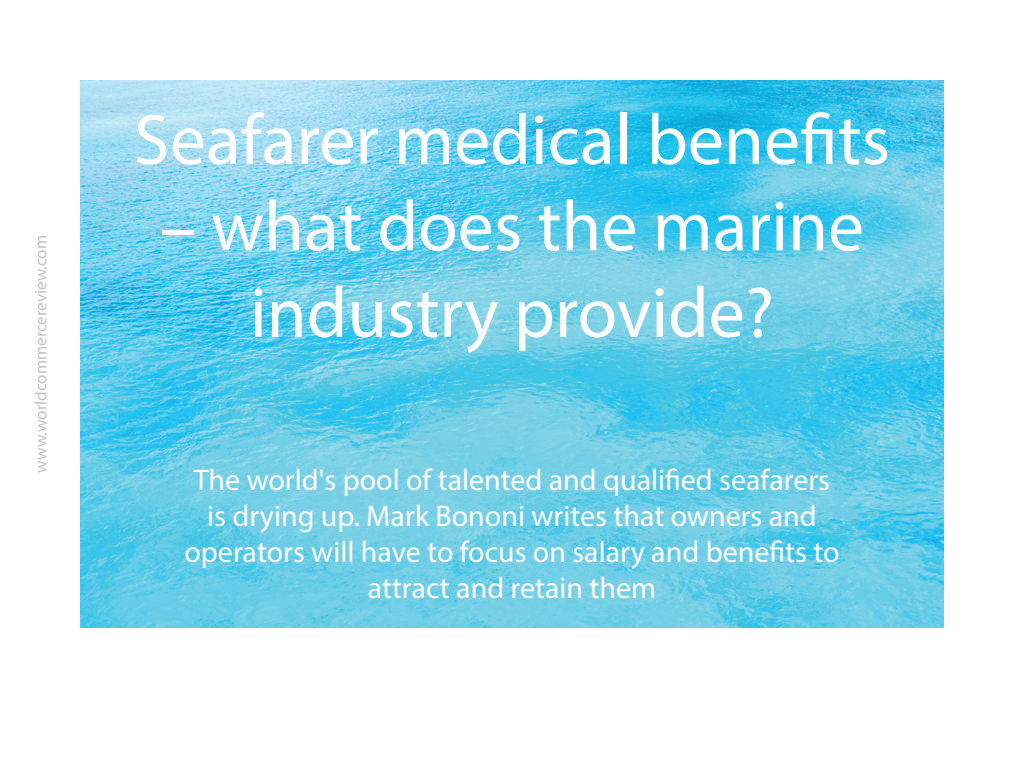
<style>
.page{position:relative;width:1024px;height:768px;background:#fff}
.page>*{position:absolute;margin:0;border:0;box-sizing:border-box;transform-origin:0 0}
.t1{font:72px/86.4px "Myriad Pro";color:#fff;text-align:center}
.t2{font:30px/36px "Myriad Pro";color:#fff;text-align:center}
.t3{font:17px "Myriad Pro";color:#c2c3c3}
</style>
<div class="page">
<img style="left:80px;top:80px;width:864px;height:548px">
<p class="t3" style="left:30px;top:473px;width:239px;rotate:-90deg">www.worldcommercereview.com</p>
<h1 class="t1" style="left:134px;top:96px;width:758px">Seafarer medical benefits</h1>
<h1 class="t1" style="left:160px;top:182px;width:706px">– what does the marine industry provide?</h1>
<p class="t2" style="left:184px;top:461px;width:657px">The world's pool of talented and qualified seafarers is drying up. Mark Bononi writes that owners and operators will have to focus on salary and benefits to attract and retain them</p>
</div>
